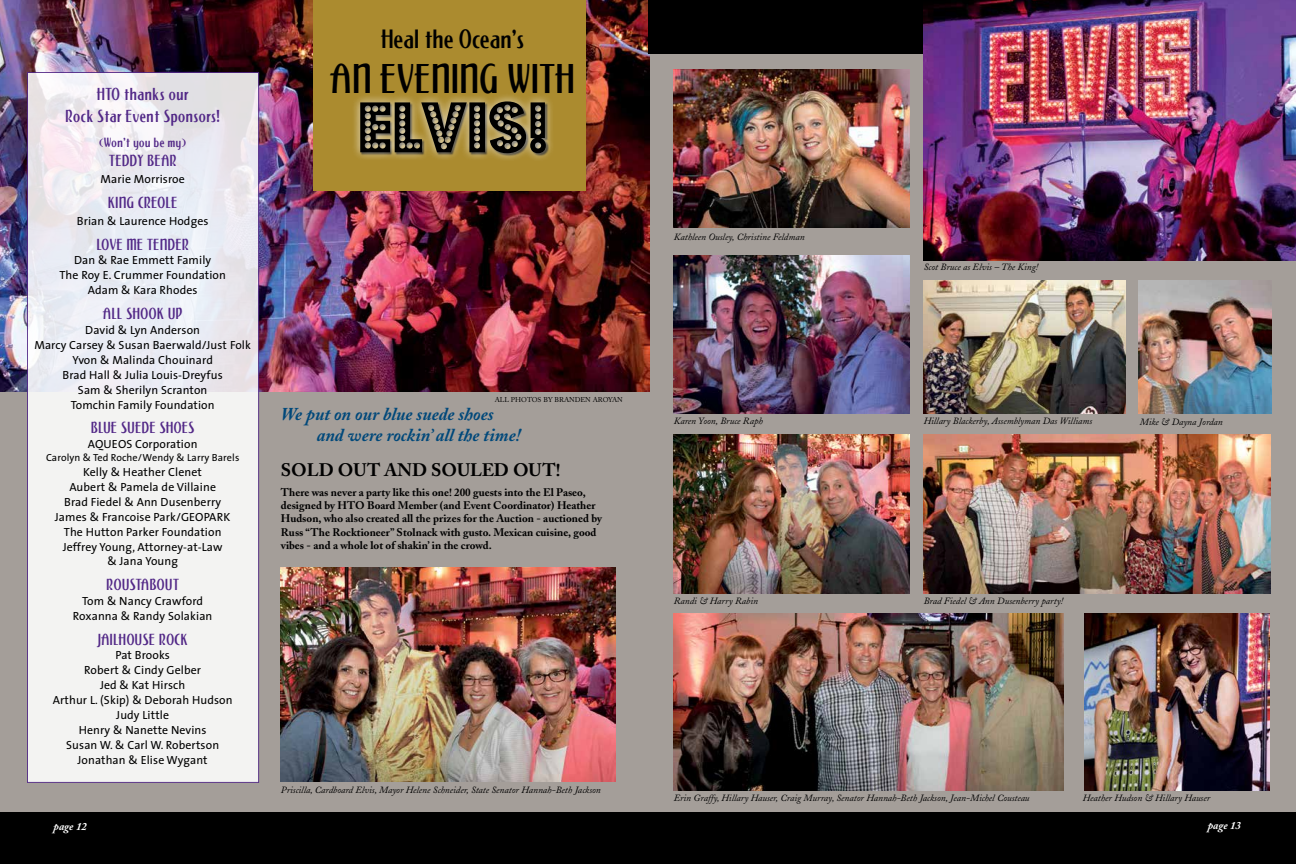
<style>
.page{position:relative;width:1296px;height:864px;background:#a49e99}
.page>*{position:absolute;margin:0;border:0;box-sizing:border-box;transform-origin:0 0}
.t1{font:79.3px "Budmo Jiggler";letter-spacing:-.01em;color:#000}
.t2{font:40.9px "OPTI Players";color:#000}
.t3{font:26.1px "OPTI Players";letter-spacing:-.01em;color:#000}
.t4{font:italic 700 18px/21.6px "Adobe Caslon";color:#00487a}
.t5{font:700 18px "Adobe Caslon";color:#000}
.t6{font:17.1px/21.7px "OPTI Players";letter-spacing:.01em;color:#522887;text-align:center}
.t7{font:15.8px "OPTI Players";letter-spacing:.01em;color:#522887}
.t8{font:13.1px "OPTI Players";letter-spacing:.01em;color:#522887}
.t9{font:11.8px/15px "The Sans";letter-spacing:.01em;color:#000;text-align:center}
.t10{font:700 11px/13.2px "Adobe Caslon";color:#000}
.t11{font:italic 700 11px "Adobe Caslon";color:#fff}
.t12{font:10.2px "The Sans";letter-spacing:.01em;color:#000}
.t13{font:italic 9.5px "Adobe Caslon";color:#000}
.t14{font:7px "Adobe Caslon";color:#000}
</style>
<div class="page">
<img style="left:0;top:0;width:649px;height:392px">
<div style="left:0;top:813px;width:1296px;height:51px;background:#000"></div>
<div style="left:648px;top:0;width:648px;height:54px;background:#000"></div>
<div style="left:314px;top:0;width:272px;height:190px;background:#ab8b2f"></div>
<div style="left:351px;top:93px;width:204px;height:69px;background:#fff;opacity:.86"></div>
<img style="left:924px;top:0;width:372px;height:261px">
<svg style="left:27px;top:72px;width:232px;height:711px;fill:#f3f3f2"></svg>
<img style="left:674px;top:69px;width:236px;height:159px">
<img style="left:281px;top:567px;width:334px;height:214px">
<img style="left:1139px;top:281px;width:133px;height:133px">
<img style="left:674px;top:255px;width:236px;height:159px">
<img style="left:924px;top:281px;width:201px;height:133px">
<img style="left:1084px;top:614px;width:186px;height:177px">
<img style="left:674px;top:435px;width:236px;height:159px">
<img style="left:674px;top:614px;width:389px;height:177px">
<img style="left:924px;top:435px;width:346px;height:159px">
<h3 class="t6" style="left:65px;top:84px;width:156px">HTO thanks our<br>Rock Star Event Sponsors!</h3>
<p class="t8" style="left:99px;top:135px;width:89px">(Won’t you be my)</p>
<h3 class="t7" style="left:109px;top:152px;width:69px">TEDDY BEAR</h3>
<p class="t9" style="left:101px;top:171px;width:86px">Marie Morrisroe</p>
<h3 class="t7" style="left:108px;top:194px;width:71px">KING CREOLE</h3>
<p class="t9" style="left:77px;top:213px;width:133px">Brian &amp; Laurence Hodges</p>
<h3 class="t7" style="left:96px;top:236px;width:94px">LOVE ME TENDER</h3>
<p class="t9" style="left:59px;top:252px;width:168px">Dan &amp; Rae Emmett Family<br>The Roy E. Crummer Foundation<br>Adam &amp; Kara Rhodes</p>
<h3 class="t7" style="left:103px;top:305px;width:81px">ALL SHOOK UP</h3>
<p class="t9" style="left:34px;top:322px;width:218px">David &amp; Lyn Anderson<br>Marcy Carsey &amp; Susan Baerwald/Just Folk<br>Yvon &amp; Malinda Chouinard<br>Brad Hall &amp; Julia Louis-Dreyfus<br>Sam &amp; Sherilyn Scranton<br>Tomchin Family Foundation</p>
<h3 class="t7" style="left:91px;top:419px;width:105px">BLUE SUEDE SHOES</h3>
<p class="t9" style="left:88px;top:436px;width:111px">AQUEOS Corporation</p>
<p class="t12" style="left:46px;top:449px;width:195px">Carolyn &amp; Ted Roche/Wendy &amp; Larry Barels</p>
<p class="t9" style="left:55px;top:464px;width:177px">Kelly &amp; Heather Clenet<br>Aubert &amp; Pamela de Villaine<br>Brad Fiedel &amp; Ann Dusenberry<br>James &amp; Francoise Park/GEOPARK<br>The Hutton Parker Foundation<br>Jeffrey Young, Attorney-at-Law<br>&amp; Jana Young</p>
<h3 class="t7" style="left:106px;top:576px;width:74px">ROUSTABOUT</h3>
<p class="t9" style="left:73px;top:593px;width:141px">Tom &amp; Nancy Crawford<br>Roxanna &amp; Randy Solakian</p>
<h3 class="t7" style="left:98px;top:630px;width:91px">JAILHOUSE ROCK</h3>
<p class="t9" style="left:53px;top:647px;width:181px">Pat Brooks<br>Robert &amp; Cindy Gelber<br>Jed &amp; Kat Hirsch<br>Arthur L. (Skip) &amp; Deborah Hudson<br>Judy Little<br>Henry &amp; Nanette Nevins<br>Susan W. &amp; Carl W. Robertson<br>Jonathan &amp; Elise Wygant</p>
<p class="t11" style="left:54px;top:820px;width:35px">page 12</p>
<h3 class="t3" style="left:381px;top:25px;width:145px">Heal the Ocean’s</h3>
<h2 class="t2" style="left:330px;top:57px;width:246px">AN EVENING WITH</h2>
<h1 class="t1" style="left:357px;top:83px;width:193px">Elvis!</h1>
<p class="t14" style="left:495px;top:395px;width:130px">ALL PHOTOS BY BRANDEN AROYAN</p>
<h3 class="t4" style="left:317px;top:403px;width:205px;text-indent:-36px">We put on our blue suede shoes and were rockin’ all the time!</h3>
<h3 class="t5" style="left:281px;top:459px;width:281px">SOLD OUT AND SOULED OUT!</h3>
<p class="t10" style="left:281px;top:486px;width:323px">There was never a party like this one! 200 guests into the El Paseo, designed by HTO Board Member (and Event Coordinator) Heather Hudson, who also created all the prizes for the Auction - auctioned by Russ “The Rocktioneer” Stolnack with gusto. Mexican cuisine, good vibes - and a whole lot of shakin’ in the crowd.</p>
<p class="t13" style="left:281px;top:784px;width:322px">Priscilla, Cardboard Elvis, Mayor Helene Schneider, State Senator Hannah-Beth Jackson</p>
<p class="t13" style="left:674px;top:231px;width:132px">Kathleen Ousley, Christine Feldman</p>
<p class="t13" style="left:674px;top:416px;width:91px">Karen Yoon, Bruce Raph</p>
<p class="t13" style="left:674px;top:596px;width:86px">Randi &amp; Harry Rabin</p>
<p class="t13" style="left:924px;top:262px;width:116px">Scot Bruce as Elvis – The King!</p>
<p class="t13" style="left:924px;top:416px;width:170px">Hillary Blackerby, Assemblyman Das Williams</p>
<p class="t13" style="left:1140px;top:417px;width:85px">Mike &amp; Dayna Jordan</p>
<p class="t13" style="left:924px;top:596px;width:141px">Brad Fiedel &amp; Ann Dusenberry party!</p>
<p class="t13" style="left:674px;top:792px;width:357px">Erin Graffy, Hillary Hauser, Craig Murray, Senator Hannah-Beth Jackson, Jean-Michel Cousteau</p>
<p class="t13" style="left:1083px;top:792px;width:129px">Heather Hudson &amp; Hillary Hauser</p>
<p class="t11" style="left:1208px;top:819px;width:35px">page 13</p>
</div>
